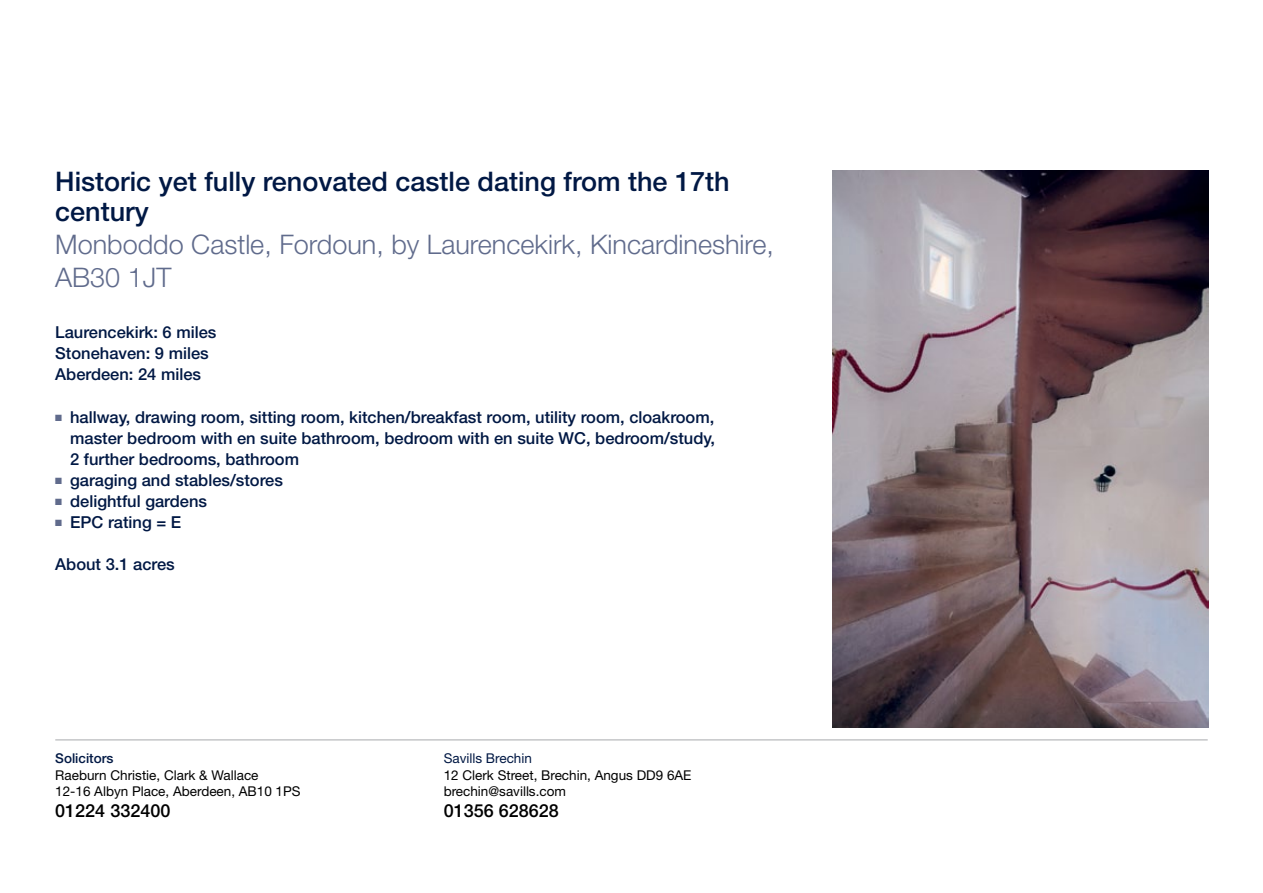
<style>
.page{position:relative;width:1263px;height:893px;background:#fff}
.page>*{position:absolute;margin:0;border:0;box-sizing:border-box;transform-origin:0 0}
._04_Address{font:300 27px/33px "Helvetica Neue";color:#606b8c}
._03_Description{font:500 27px/30px "Helvetica Neue";color:#001844}
._09_Office_Tel{font:500 18px "Helvetica Neue";color:#000}
._06_Features{font:500 16.5px/21px "Helvetica Neue";color:#001844;text-align:justify}
._05_Mileages{font:500 16.5px "Helvetica Neue";color:#001844}
._08_Office_Address{font:13.5px "Helvetica Neue";color:#000}
._07_Office{font:13.5px "Helvetica Neue";color:#001844}
._07_Office-2{font:500 13.5px "Helvetica Neue";color:#001844}
.s1{color:#606b8c}
</style>
<div class="page">
<hr style="left:55px;top:739px;width:1153px;height:1px;background:#a7a9ac">
<img style="left:832px;top:170px;width:376px;height:557px">
<p class="_03_Description" style="left:55px;top:166px;width:676px">Historic yet fully renovated castle dating from the 17th century</p>
<p class="_04_Address" style="left:55px;top:227px;width:720px">Monboddo Castle, Fordoun, by Laurencekirk, Kincardineshire,<br>AB30 1JT</p>
<p class="_05_Mileages" style="left:55px;top:323px;width:163px">Laurencekirk: 6 miles</p>
<p class="_05_Mileages" style="left:55px;top:344px;width:155px">Stonehaven: 9 miles</p>
<p class="_05_Mileages" style="left:55px;top:365px;width:147px">Aberdeen: 24 miles</p>
<p class="_06_Features" style="left:70px;top:406px;width:646px;text-indent:-15px"><span class="s1">■</span> hallway, drawing room, sitting room, kitchen/breakfast room, utility room, cloakroom, master bedroom with en suite bathroom, bedroom with en suite WC, bedroom/study, 2 further bedrooms, bathroom</p>
<p class="_06_Features" style="left:55px;top:469px;width:229px"><span class="s1">■</span> garaging and stables/stores</p>
<p class="_06_Features" style="left:55px;top:490px;width:153px"><span class="s1">■</span> delightful gardens</p>
<p class="_06_Features" style="left:55px;top:511px;width:127px"><span class="s1">■</span> EPC rating = E</p>
<p class="_06_Features" style="left:55px;top:553px;width:121px">About 3.1 acres</p>
<p class="_07_Office-2" style="left:55px;top:750px;width:60px">Solicitors</p>
<p class="_08_Office_Address" style="left:55px;top:767px;width:205px">Raeburn Christie, Clark &amp; Wallace</p>
<p class="_08_Office_Address" style="left:55px;top:783px;width:247px">12-16 Albyn Place, Aberdeen, AB10 1PS</p>
<p class="_09_Office_Tel" style="left:55px;top:800px;width:117px">01224 332400</p>
<p class="_07_Office" style="left:444px;top:750px;width:90px">Savills Brechin</p>
<p class="_08_Office_Address" style="left:444px;top:767px;width:249px">12 Clerk Street, Brechin, Angus DD9 6AE</p>
<p class="_08_Office_Address" style="left:444px;top:783px;width:124px">brechin@savills.com</p>
<p class="_09_Office_Tel" style="left:444px;top:800px;width:117px">01356 628628</p>
</div>
